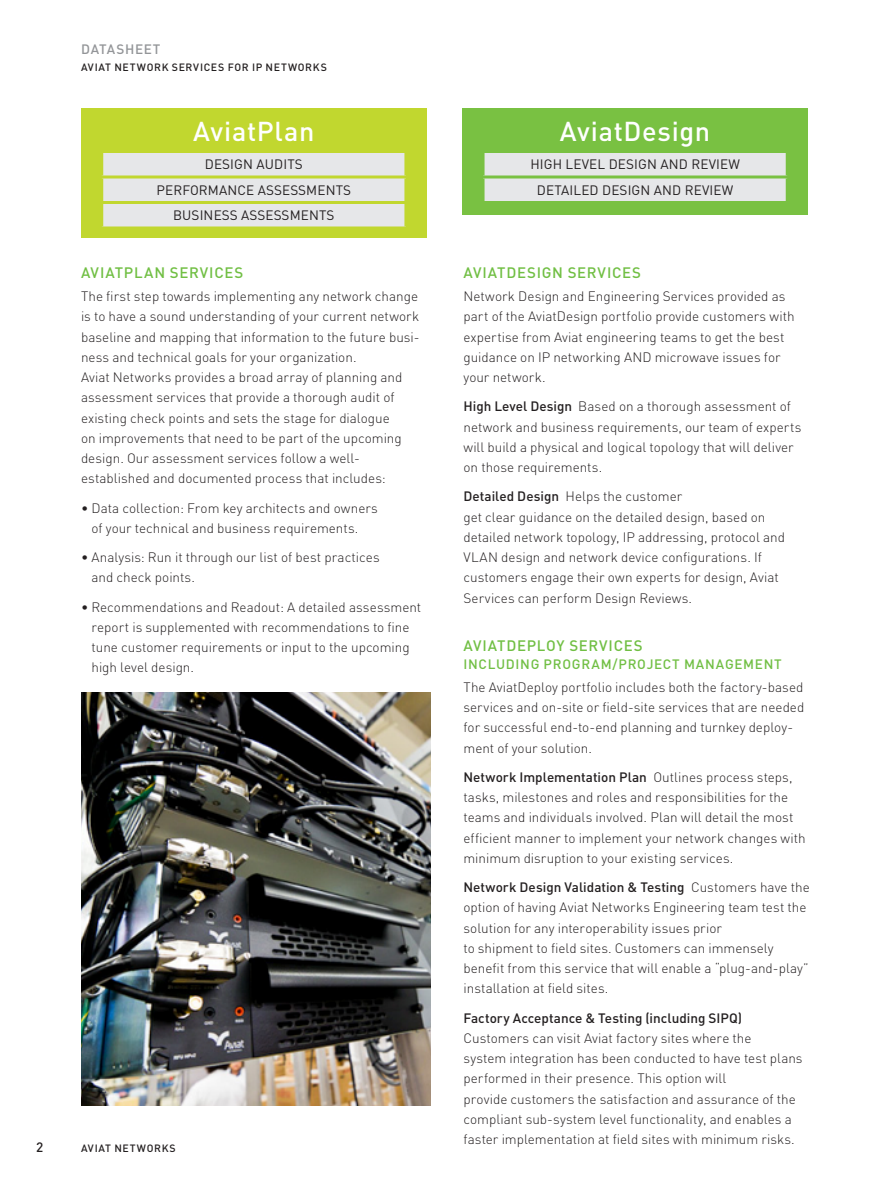
<style>
.page{position:relative;width:891px;height:1188px;background:#fff}
.page>*{position:absolute;margin:0;border:0;box-sizing:border-box;transform-origin:0 0}
.Subead_13_Black_Medi{font:500 27px "DINOT";letter-spacing:.025em;color:#fff}
.Subhead_10_Green_Med{font:500 15px "DINOT";letter-spacing:.045em;color:#71bf44}
.Text_9_Black_Light{font:300 13.5px/20.2px "DINOT";color:#231f20}
.Text_Bullet_9_Black{font:300 13.5px/20.2px "DINOT";color:#231f20}
.t1{font:13.5px "DINOT";letter-spacing:.01em;color:#231f20}
.Subhead_10_Green_Med-2{font:500 13.5px "DINOT";letter-spacing:.05em;color:#71bf44}
.Document_Type_9_Gray{font:500 13.5px "DINOT";letter-spacing:.05em;color:#939598}
.Page_Number_9_Medium{font:500 13.5px "DINOT";color:#231f20}
.Document_Title_7_Bla{font:500 10.5px "DINOT";letter-spacing:.065em;color:#231f20}
.Footer_7_Black_Mediu{font:500 10.5px "DINOT";letter-spacing:.065em;color:#231f20}
.s1{font-weight:500}
</style>
<div class="page">
<img style="left:81px;top:693px;width:349px;height:412px">
<div style="left:462px;top:108px;width:346px;height:106px;background:#79c142"></div>
<div style="left:485px;top:153px;width:301px;height:48px;background:#e6e7e9"></div>
<hr style="left:482px;top:176px;width:307px;height:2px;background:#79c142">
<div style="left:81px;top:108px;width:346px;height:130px;background:#c1d72f"></div>
<div style="left:103px;top:153px;width:301px;height:73px;background:#e6e7e9"></div>
<hr style="left:100px;top:176px;width:307px;height:2px;background:#c1d72f">
<hr style="left:100px;top:201px;width:307px;height:3px;background:#c1d72f">
<svg style="left:101px;top:226px;width:305px;height:1px"></svg>
<p class="Document_Type_9_Gray" style="left:81px;top:40px;width:81px">DATASHEET</p>
<p class="Document_Title_7_Bla" style="left:81px;top:60px;width:247px">AVIAT NETWORK SERVICES FOR IP NETWORKS</p>
<p class="Subead_13_Black_Medi" style="left:193px;top:113px;width:123px">AviatPlan</p>
<p class="t1" style="left:205px;top:155px;width:100px">DESIGN AUDITS</p>
<p class="t1" style="left:157px;top:181px;width:196px">PERFORMANCE ASSESSMENTS</p>
<p class="t1" style="left:173px;top:206px;width:163px">BUSINESS ASSESSMENTS</p>
<p class="Subhead_10_Green_Med" style="left:81px;top:262px;width:164px">AVIATPLAN SERVICES</p>
<p class="Text_9_Black_Light" style="left:81px;top:286px;width:340px">The first step towards implementing any network change is to have a sound understanding of your current network baseline and mapping that information to the future busi&shy;ness and technical goals for your organization.<br>Aviat Networks provides a broad array of planning and assessment services that provide a thorough audit of existing check points and sets the stage for dialogue<br>on improvements that need to be part of the upcoming design. Our assessment services follow a well&shy;established and documented process that includes:</p>
<p class="Text_Bullet_9_Black" style="left:92px;top:497px;width:288px;text-indent:-10px">• Data collection: From key architects and owners of your technical and business requirements.</p>
<p class="Text_Bullet_9_Black" style="left:92px;top:547px;width:290px;text-indent:-10px">• Analysis: Run it through our list of best practices and check points.</p>
<p class="Text_Bullet_9_Black" style="left:92px;top:596px;width:331px;text-indent:-10px">• Recommendations and Readout: A detailed assessment report is supplemented with recommendations to fine tune customer requirements or input to the upcoming high level design.</p>
<p class="Page_Number_9_Medium" style="left:36px;top:1138px;width:9px">2</p>
<p class="Footer_7_Black_Mediu" style="left:81px;top:1141px;width:96px">AVIAT NETWORKS</p>
<p class="Subead_13_Black_Medi" style="left:560px;top:113px;width:152px">AviatDesign</p>
<p class="t1" style="left:530px;top:155px;width:211px">HIGH LEVEL DESIGN AND REVIEW</p>
<p class="t1" style="left:537px;top:181px;width:198px">DETAILED DESIGN AND REVIEW</p>
<p class="Subhead_10_Green_Med" style="left:464px;top:262px;width:179px">AVIATDESIGN SERVICES</p>
<p class="Text_9_Black_Light" style="left:464px;top:286px;width:333px">Network Design and Engineering Services provided as part of the AviatDesign portfolio provide customers with expertise from Aviat engineering teams to get the best guidance on IP networking AND microwave issues for your network.</p>
<p class="Text_9_Black_Light" style="left:464px;top:396px;width:339px"><span class="s1">High Level Design</span> Based on a thorough assessment of network and business requirements, our team of experts will build a physical and logical topology that will deliver on those requirements.</p>
<p class="Text_9_Black_Light" style="left:464px;top:486px;width:323px"><span class="s1">Detailed Design</span> Helps the customer<br>get clear guidance on the detailed design, based on detailed network topology, IP addressing, protocol and VLAN design and network device configurations. If customers engage their own experts for design, Aviat Services can perform Design Reviews.</p>
<p class="Subhead_10_Green_Med" style="left:464px;top:635px;width:181px">AVIATDEPLOY SERVICES</p>
<p class="Subhead_10_Green_Med-2" style="left:464px;top:655px;width:320px">INCLUDING PROGRAM/PROJECT MANAGEMENT</p>
<p class="Text_9_Black_Light" style="left:464px;top:676px;width:342px">The AviatDeploy portfolio includes both the factory-based services and on-site or field-site services that are needed for successful end-to-end planning and turnkey deploy&shy;ment of your solution.</p>
<p class="Text_9_Black_Light" style="left:464px;top:766px;width:344px"><span class="s1">Network Implementation Plan</span> Outlines process steps, tasks, milestones and roles and responsibilities for the teams and individuals involved. Plan will detail the most efficient manner to implement your network changes with minimum disruption to your existing services.</p>
<p class="Text_9_Black_Light" style="left:464px;top:877px;width:348px"><span class="s1">Network Design Validation &amp; Testing</span> Customers have the option of having Aviat Networks Engineering team test the solution for any interoperability issues prior<br>to shipment to field sites. Customers can immensely benefit from this service that will enable a “plug-and-play” installation at field sites.</p>
<p class="Text_9_Black_Light" style="left:464px;top:1007px;width:341px"><span class="s1">Factory Acceptance &amp; Testing (including SIPQ)<br></span>Customers can visit Aviat factory sites where the<br>system integration has been conducted to have test plans performed in their presence. This option will<br>provide customers the satisfaction and assurance of the compliant sub-system level functionality, and enables a faster implementation at field sites with minimum risks.</p>
</div>
